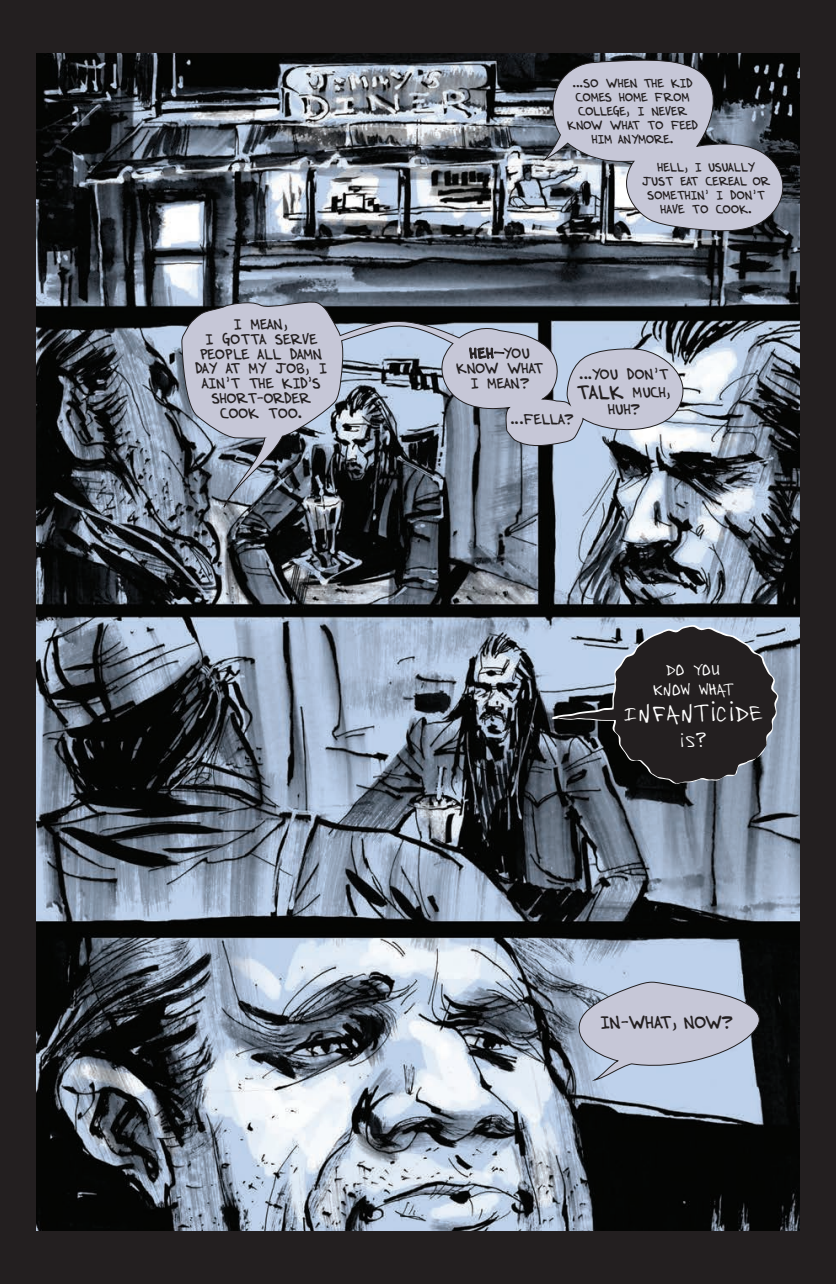
<style>
.page{position:relative;width:836px;height:1284px;background:#fff}
.page>*{position:absolute;margin:0;border:0;box-sizing:border-box;transform-origin:0 0}
.t1{font:20.3px "Indelible Brahm";letter-spacing:.1em;color:#fff}
.t2{font:14.17px/20.3px "Indelible Brahm";letter-spacing:.05em;color:#fff;text-align:center}
.t3{font:12.6px "Citizen Victorie";letter-spacing:-.05em;color:#231f20}
.t4{font:10.5px/14.9px "Citizen Victorie";color:#231f20;text-align:center}
.t5{font:10.33px "Citizen Victorie";color:#231f20}
.t6{font:8.75px/14px "Citizen Victorie";color:#231f20;text-align:center}
.s1{font-size:14px}
.s2{font-size:20.65px}
</style>
<div class="page">
<div style="left:0;top:0;width:835px;height:1283px;background:#231f20"></div>
<img style="left:37px;top:53px;width:761px;height:1177px">
<svg style="left:575px;top:981px;width:184px;height:100px;background:#b5bcce"></svg>
<svg style="left:181px;top:298px;width:502px;height:241px;background:#858c99"></svg>
<svg style="left:542px;top:57px;width:241px;height:175px;background:#9395a1"></svg>
<svg style="left:551px;top:624px;width:227px;height:160px"></svg>
<svg style="left:468px;top:347px;width:36px;height:12px"></svg>
<p class="t4" style="left:195px;top:313px;width:133px">I MEAN,<br>I GOTTA SERVE<br>PEOPLE ALL DAMN<br>DAY AT MY JOB, I<br>AIN'T THE KID'S<br>SHORT-ORDER<br>COOK TOO.</p>
<p class="t6" style="left:567px;top:73px;width:132px">...SO WHEN THE KID<br>COMES HOME FROM<br>COLLEGE, I NEVER<br>KNOW WHAT TO FEED<br>HIM ANYMORE.</p>
<p class="t6" style="left:642px;top:157px;width:129px">HELL, I USUALLY<br>JUST EAT CEREAL OR<br>SOMETHIN' I DON'T<br>HAVE TO COOK.</p>
<p class="t4" style="left:456px;top:342px;width:88px">HEH—YOU<br>KNOW WHAT<br>I MEAN?</p>
<p class="t5" style="left:510px;top:409px;width:64px">...FELLA?</p>
<p class="t4" style="left:576px;top:362px;width:96px;line-height:17.5px">...YOU DON'T<br><span class="s1">TALK</span> MUCH,<br>HUH?</p>
<p class="t2" style="left:653px;top:660px;width:80px">DO YOU<br>KNOW WHAT</p>
<p class="t1" style="left:624px;top:700px;width:139px">iNFANTICIDE</p>
<p class="t2" style="left:678px;top:733px;width:30px">IS<span class="s2">?</span></p>
<p class="t3" style="left:600px;top:1010px;width:133px">IN-WHAT, NOW?</p>
</div>
